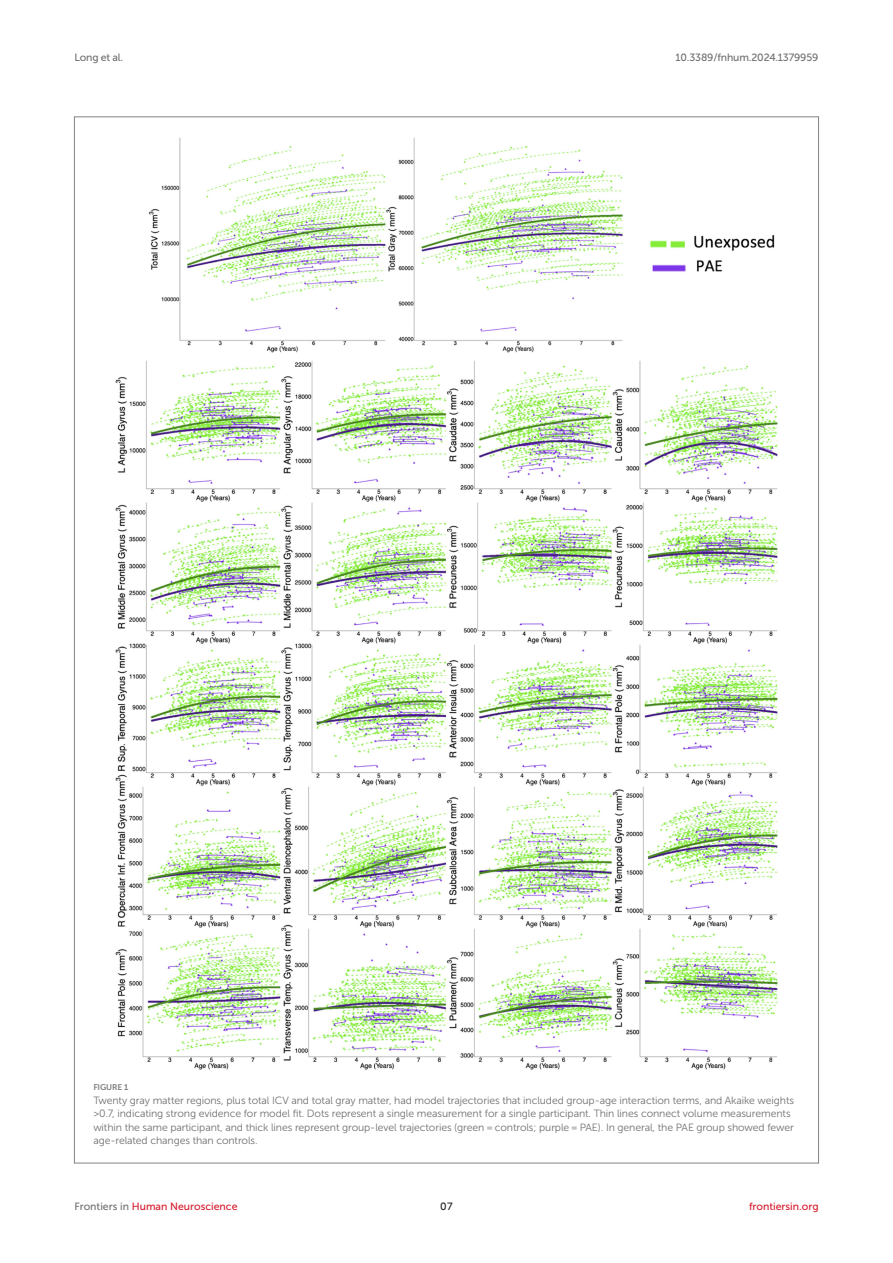
<style>
.page{position:relative;width:893px;height:1263px;background:#fff}
.page>*{position:absolute;margin:0;border:0;box-sizing:border-box;transform-origin:0 0}
.FIG_LEG{font:10.5px/13.5px "Museo Sans 300";letter-spacing:-.01em;color:#706f70}
.t1{font:10.5px "Museo Sans 500";color:#d51a2c}
.t2{font:10.5px "Museo Sans 500";letter-spacing:-.015em;color:#706f70}
.t3{font:10.5px "Museo Sans 500";color:#1b1c1b}
.FIG_HD{font:8.25px "Museo Sans 700";letter-spacing:-.01em;color:#7e7f7f}
.s1{color:#706f70}
</style>
<div class="page">
<img style="left:115px;top:137px;width:663px;height:933px">
<p class="t2" style="left:74px;top:51px;width:50px">Long et al.</p>
<p class="t2" style="left:676px;top:51px;width:144px">10.3389/fnhum.2024.1379959</p>
<p class="FIG_HD" style="left:93px;top:1083px;width:37px">FIGURE 1</p>
<p class="FIG_LEG" style="left:93px;top:1093px;width:702px">Twenty gray matter regions, plus total ICV and total gray matter, had model trajectories that included group-age interaction terms, and Akaike weights &gt;0.7, indicating strong evidence for model fit. Dots represent a single measurement for a single participant. Thin lines connect volume measurements within the same participant, and thick lines represent group-level trajectories (green = controls; purple = PAE). In general, the PAE group showed fewer age-related changes than controls.</p>
<p class="t1" style="left:74px;top:1200px;width:165px"><span class="s1">Frontiers in</span> Human Neuroscience</p>
<p class="t3" style="left:440px;top:1200px;width:14px">07</p>
<p class="t1" style="left:749px;top:1200px;width:71px">frontiersin.org</p>
</div>
